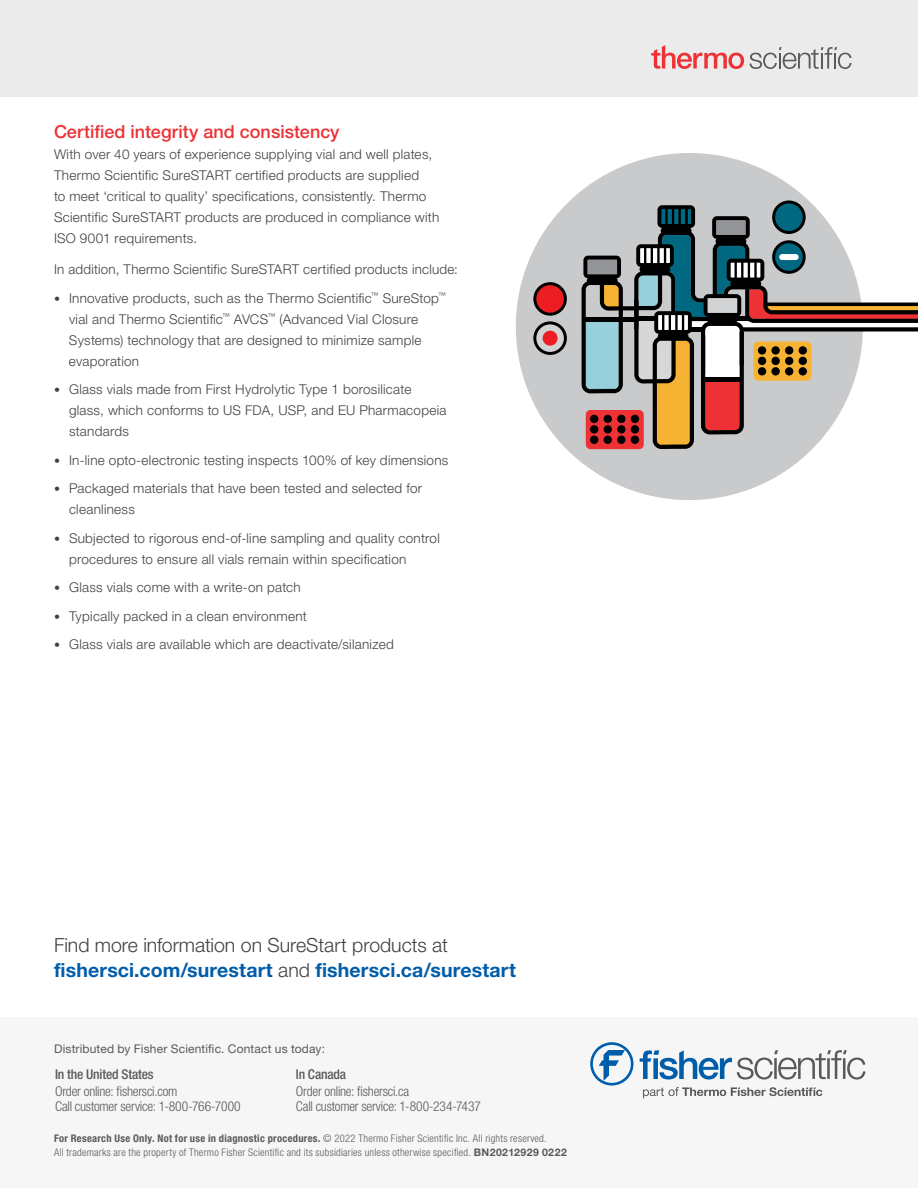
<style>
.page{position:relative;width:918px;height:1188px;background:#fff}
.page>*{position:absolute;margin:0;border:0;box-sizing:border-box;transform-origin:0 0}
.t1{font:700 19.5px/25.5px "Helvetica Neue LTW1 G";letter-spacing:.01em;color:#005daa}
.t2{font:500 18px "Helvetica Neue LTW1 G";color:#ee3134}
.t3{font:300 13.5px/21px "Helvetica Neue LTW1 G";letter-spacing:.02em;color:#414042}
.t4{font:300 condensed 13.5px/15px "Helvetica Neue LTW1 G";letter-spacing:-.015em;color:#58595b}
.t5{font:500 condensed 13.5px "Helvetica Neue LTW1 G";letter-spacing:-.01em;color:#58595b}
.t6{font:12px "Helvetica Neue LTW1 G";letter-spacing:.015em;color:#58595b}
.t7{font:300 condensed 10.5px/13.5px "Helvetica Neue LTW1 G";letter-spacing:.025em;color:#58595b}
.s1{font-size:12px}
.s2{font-weight:300;color:#414042}
.s3{font-weight:700}
.s4{font-weight:700;font-stretch:normal}
</style>
<div class="page">
<div style="left:0;top:0;width:918px;height:96px;background:#ebebec"></div>
<div style="left:516px;top:153px;width:347px;height:347px;background:#c9cacc;border-radius:50%"></div>
<svg style="left:533px;top:282px;width:34px;height:73px"></svg>
<div style="left:543px;top:331px;width:15px;height:15px;background:#ed1d24;border-radius:50%"></div>
<svg style="left:582px;top:153px;width:180px;height:296px"></svg>
<hr style="left:584px;top:317px;width:55px;height:4px;background:#000">
<svg style="left:762px;top:169px;width:156px;height:315px"></svg>
<div style="left:0;top:1017px;width:918px;height:171px;background:#f6f6f6"></div>
<svg style="left:590px;top:1042px;width:44px;height:44px"></svg>
<svg style="left:643px;top:1087px;width:179px;height:11px"></svg>
<svg style="left:640px;top:1050px;width:226px;height:30px"></svg>
<svg style="left:651px;top:45px;width:201px;height:24px"></svg>
<h2 class="t2" style="left:54px;top:121px;width:287px">Certified integrity and consistency</h2>
<p class="t3" style="left:54px;top:144px;width:387px">With over 40 years of experience supplying vial and well plates, Thermo Scientific SureSTART certified products are supplied<br>to meet ‘critical to quality’ specifications, consistently. Thermo Scientific SureSTART products are produced in compliance with ISO 9001 requirements.</p>
<p class="t3" style="left:54px;top:259px;width:406px">In addition, Thermo Scientific SureSTART certified products include:</p>
<p class="t3" style="left:69px;top:288px;width:378px;text-indent:-15px"><span class="s1">•</span> Innovative products, such as the Thermo Scientific<sup>™</sup> SureStop<sup>™ </sup>vial and Thermo Scientific<sup>™</sup> AVCS<sup>™</sup> (Advanced Vial Closure Systems) technology that are designed to minimize sample evaporation</p>
<p class="t3" style="left:69px;top:379px;width:379px;text-indent:-15px"><span class="s1">•</span> Glass vials made from First Hydrolytic Type 1 borosilicate glass, which conforms to US FDA, USP, and EU Pharmacopeia standards</p>
<p class="t3" style="left:54px;top:450px;width:396px"><span class="s1">•</span> In-line opto-electronic testing inspects 100% of key dimensions</p>
<p class="t3" style="left:69px;top:478px;width:355px;text-indent:-15px"><span class="s1">•</span> Packaged materials that have been tested and selected for cleanliness</p>
<p class="t3" style="left:69px;top:528px;width:372px;text-indent:-15px"><span class="s1">•</span> Subjected to rigorous end-of-line sampling and quality control procedures to ensure all vials remain within specification</p>
<p class="t3" style="left:54px;top:577px;width:248px"><span class="s1">•</span> Glass vials come with a write-on patch</p>
<p class="t3" style="left:54px;top:606px;width:254px"><span class="s1">•</span> Typically packed in a clean environment</p>
<p class="t3" style="left:54px;top:634px;width:341px"><span class="s1">•</span> Glass vials are available which are deactivate/silanized</p>
<h1 class="t1" style="left:54px;top:932px;width:464px"><span class="s2">Find more information on SureStart products at </span>fishersci.com/surestart <span class="s2">and</span> fishersci.ca/surestart</h1>
<p class="t6" style="left:54px;top:1042px;width:273px">Distributed by Fisher Scientific. Contact us today:</p>
<p class="t5" style="left:55px;top:1066px;width:100px">In the United States</p>
<p class="t4" style="left:55px;top:1084px;width:187px">Order online: fishersci.com<br>Call customer service: 1-800-766-7000</p>
<p class="t5" style="left:296px;top:1066px;width:52px">In Canada</p>
<p class="t4" style="left:296px;top:1084px;width:186px">Order online: fishersci.ca<br>Call customer service: 1-800-234-7437</p>
<p class="t7" style="left:54px;top:1132px;width:514px"><span class="s3">For Research Use Only. Not for use in diagnostic procedures.</span> © 2022 Thermo Fisher Scientific Inc. All rights reserved.<br>All trademarks are the property of Thermo Fisher Scientific and its subsidiaries unless otherwise specified. <span class="s4">BN20212929 0222</span></p>
</div>
